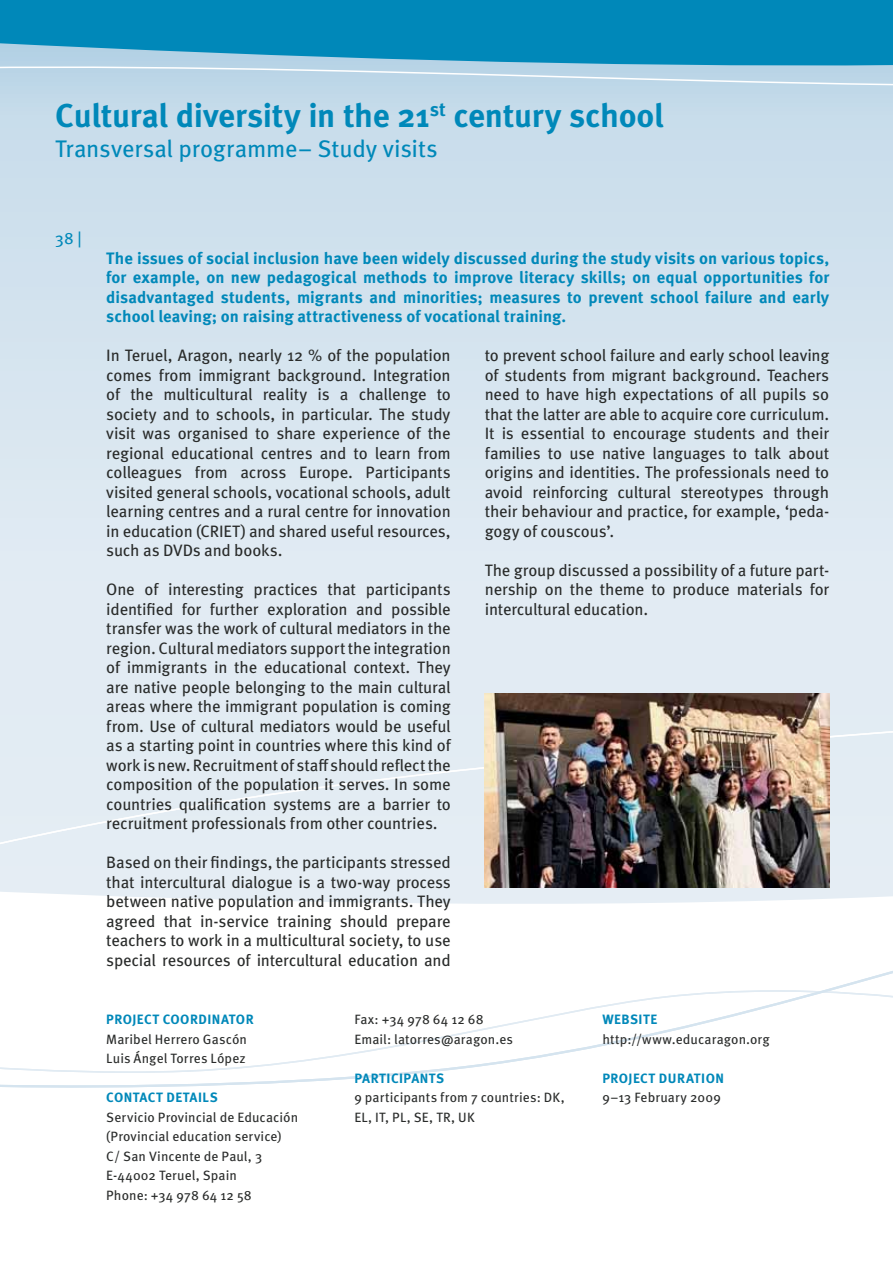
<style>
.page{position:relative;width:893px;height:1263px;background:#fff}
.page>*{position:absolute;margin:0;border:0;box-sizing:border-box;transform-origin:0 0}
.t1{font:700 33px "Meta Pro";letter-spacing:-.01em;color:#0088b9}
.t2{font:24px "Meta Pro";letter-spacing:-.01em;color:#0088b9}
.t3{font:16.5px/19.5px "Meta Pro";letter-spacing:-.01em;color:#292b2a;text-align:justify}
.t4{font:700 16.5px/19.5px "Meta Pro";letter-spacing:.005em;color:#0088b9;text-align:justify}
.t5{font:16.5px "Meta Pro";color:#0088b9}
.t6{font:13.5px/19.5px "Meta Pro";letter-spacing:.01em;color:#292b2a}
.t7{font:700 13.5px "Meta Pro";letter-spacing:.035em;color:#0088b9}
</style>
<div class="page">
<div style="left:0;top:265px;width:893px;height:256px;background:#d8e5f0"></div>
<svg style="left:0;top:82px;width:893px;height:183px;background:#caddeb"></svg>
<svg style="left:0;top:0;width:893px;height:82px;background:#369ec6"></svg>
<div style="left:0;top:521px;width:893px;height:383px;background:#e2ebf3"></div>
<svg style="left:0;top:971px;width:893px;height:117px"></svg>
<img style="left:485px;top:694px;width:344px;height:194px">
<h1 class="t1" style="left:55px;top:104px;width:610px">Cultural diversity in the 21<sup>st</sup> century school</h1>
<h2 class="t2" style="left:55px;top:140px;width:384px">Transversal programme– Study visits</h2>
<p class="t5" style="left:55px;top:232px;width:28px">38 |</p>
<p class="t4" style="left:106px;top:250px;width:725px">The issues of social inclusion have been widely discussed during the study visits on various topics, for example, on new pedagogical methods to improve literacy skills; on equal opportunities for disadvantaged students, migrants and minorities; measures to prevent school failure and early school leaving; on raising attractiveness of vocational training.</p>
<p class="t3" style="left:106px;top:348px;width:346px">In Teruel, Aragon, nearly 12 % of the population comes from immigrant background. Integration of the multicultural reality is a challenge to society and to schools, in particular. The study visit was organised to share experience of the regional educational centres and to learn from colleagues from across Europe. Participants visited general schools, vocational schools, adult learning centres and a rural centre for innovation in education (CRIET) and shared useful resources, such as DVDs and books.</p>
<p class="t3" style="left:106px;top:582px;width:346px">One of interesting practices that participants identified for further exploration and possible transfer was the work of cultural mediators in the region. Cultural mediators support the integration of immigrants in the educational context. They are native people belonging to the main cultural areas where the immigrant population is coming from. Use of cultural mediators would be useful as a starting point in countries where this kind of work is new. Recruitment of staff should reflect the composition of the population it serves. In some countries qualification systems are a barrier to recruitment professionals from other countries.</p>
<p class="t3" style="left:106px;top:855px;width:346px">Based on their findings, the participants stressed that intercultural dialogue is a two-way process between native population and immigrants. They agreed that in-service training should prepare teachers to work in a multicultural society, to use special resources of intercultural education and</p>
<p class="t3" style="left:485px;top:348px;width:346px">to prevent school failure and early school leaving of students from migrant background. Teachers need to have high expectations of all pupils so that the latter are able to acquire core curriculum.<br>It is essential to encourage students and their families to use native languages to talk about origins and identities. The professionals need to avoid reinforcing cultural stereotypes through their behaviour and practice, for example, ‘peda&shy;gogy of couscous’.</p>
<p class="t3" style="left:485px;top:562px;width:346px">The group discussed a possibility of a future part&shy;nership on the theme to produce materials for intercultural education.</p>
<p class="t7" style="left:106px;top:1015px;width:149px">PROJECT COORDINATOR</p>
<p class="t6" style="left:106px;top:1031px;width:142px">Maribel Herrero Gascón<br>Luis Ángel Torres López</p>
<p class="t7" style="left:106px;top:1093px;width:113px">CONTACT DETAILS</p>
<p class="t6" style="left:106px;top:1109px;width:193px">Servicio Provincial de Educación (Provincial education service)<br>C/ San Vincente de Paul, 3<br>E-44002 Teruel, Spain<br>Phone: +34 978 64 12 58</p>
<p class="t6" style="left:354px;top:1011px;width:160px">Fax: +34 978 64 12 68<br>Email: latorres@aragon.es</p>
<p class="t7" style="left:354px;top:1073px;width:91px">PARTICIPANTS</p>
<p class="t6" style="left:354px;top:1089px;width:212px">9 participants from 7 countries: DK,<br>EL, IT, PL, SE, TR, UK</p>
<p class="t7" style="left:602px;top:1015px;width:56px">WEBSITE</p>
<p class="t6" style="left:602px;top:1031px;width:169px">http://www.educaragon.org</p>
<p class="t7" style="left:602px;top:1073px;width:123px">PROJECT DURATION</p>
<p class="t6" style="left:602px;top:1089px;width:120px">9–13 February 2009</p>
</div>
